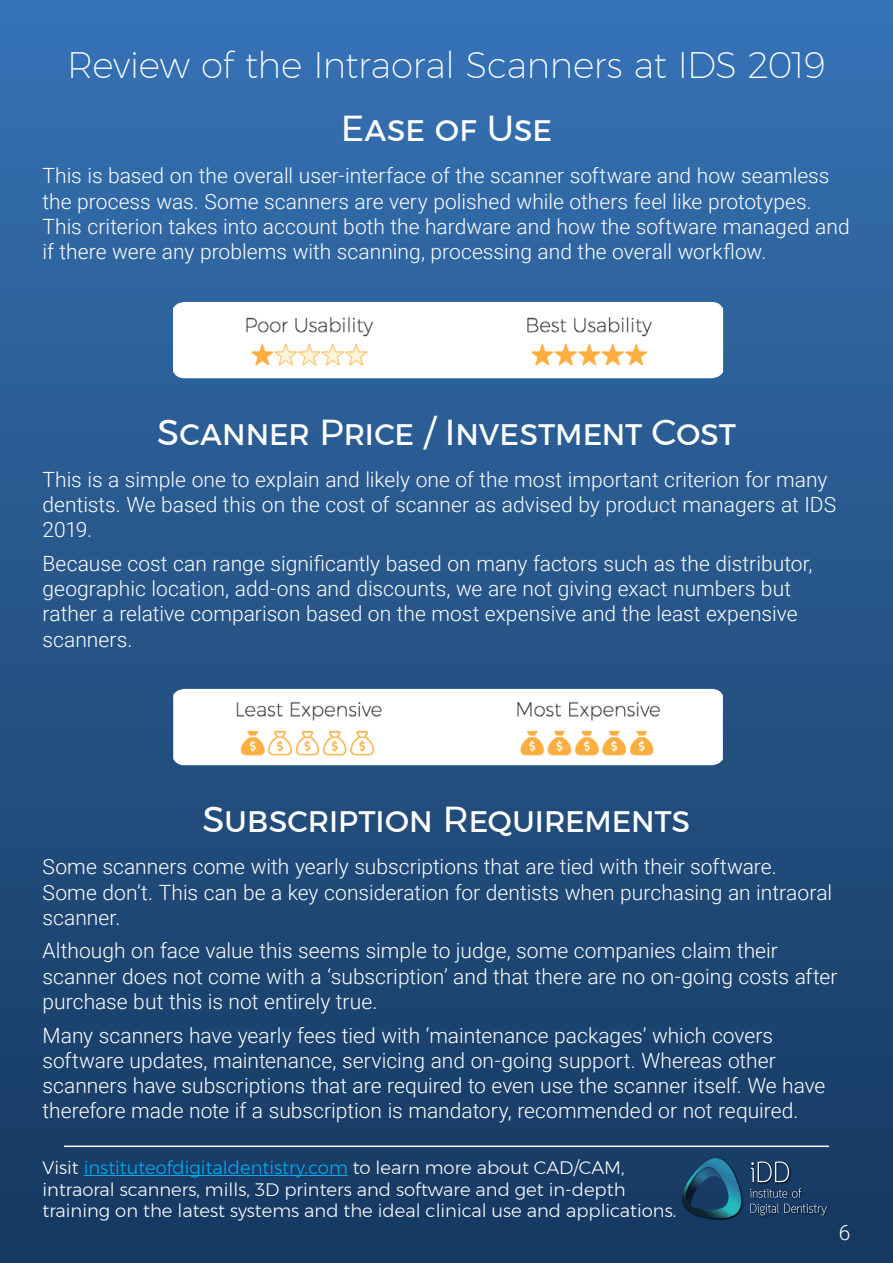
<style>
.page{position:relative;width:893px;height:1263px;background:#fff}
.page>*{position:absolute;margin:0;border:0;box-sizing:border-box;transform-origin:0 0}
.t1{font:36px "Montserrat";letter-spacing:-.025em;color:#fff}
.t2{font:200 36px "Montserrat";letter-spacing:-.01em;color:#fff}
.t3{font:300 21px/25.2px "Roboto";color:#fff}
.t4{font:300 18px/21.6px "Montserrat";color:#fff}
.s1{color:#00aeef}
</style>
<div class="page">
<div style="left:0;top:0;width:893px;height:1263px;background:linear-gradient(to bottom,#3672b3,#16385e)"></div>
<hr style="left:84px;top:1175px;width:264px;height:1px;background:#00aeef">
<img style="left:680px;top:1157px;width:63px;height:63px">
<img style="left:749px;top:1187px;width:54px;height:13px">
<img style="left:750px;top:1160px;width:41px;height:24px">
<svg style="left:751px;top:1161px;width:38px;height:21px"></svg>
<img style="left:749px;top:1202px;width:80px;height:15px">
<svg style="left:750px;top:1188px;width:77px;height:27px;background:#2c4a6c"></svg>
<svg style="left:681px;top:1158px;width:61px;height:61px;background:#1b5171"></svg>
<hr style="left:65px;top:1145px;width:763px;height:2px;background:#fff">
<img style="left:173px;top:689px;width:550px;height:76px">
<img style="left:173px;top:302px;width:550px;height:76px">
<h1 class="t2" style="left:67px;top:38px;width:760px">Review of the Intraoral Scanners at IDS 2019</h1>
<h1 class="t1" style="left:341px;top:101px;width:213px">Ease of Use</h1>
<p class="t3" style="left:43px;top:163px;width:809px">This is based on the overall user-interface of the scanner software and how seamless the process was. Some scanners are very polished while others feel like prototypes.<br>This criterion takes into account both the hardware and how the software managed and if there were any problems with scanning, processing and the overall workflow.</p>
<h1 class="t1" style="left:157px;top:404px;width:580px">Scanner Price / Investment Cost</h1>
<p class="t3" style="left:43px;top:466px;width:795px">This is a simple one to explain and likely one of the most important criterion for many dentists. We based this on the cost of scanner as advised by product managers at IDS<br>2019.</p>
<p class="t3" style="left:43px;top:550px;width:772px">Because cost can range significantly based on many factors such as the distributor, geographic location, add-ons and discounts, we are not giving exact numbers but rather a relative comparison based on the most expensive and the least expensive scanners.</p>
<h1 class="t1" style="left:202px;top:792px;width:490px">Subscription Requirements</h1>
<p class="t3" style="left:43px;top:853px;width:791px">Some scanners come with yearly subscriptions that are tied with their software.<br>Some don’t. This can be a key consideration for dentists when purchasing an intraoral scanner.</p>
<p class="t3" style="left:43px;top:937px;width:796px">Although on face value this seems simple to judge, some companies claim their scanner does not come with a ‘subscription’ and that there are no on-going costs after purchase but this is not entirely true.</p>
<p class="t3" style="left:43px;top:1022px;width:784px">Many scanners have yearly fees tied with ‘maintenance packages’ which covers software updates, maintenance, servicing and on-going support. Whereas other scanners have subscriptions that are required to even use the scanner itself. We have therefore made note if a subscription is mandatory, recommended or not required.</p>
<p class="t4" style="left:43px;top:1156px;width:635px">Visit <span class="s1">instituteofdigitaldentistry.com</span> to learn more about CAD/CAM, intraoral scanners, mills, 3D printers and software and get in-depth training on the latest systems and the ideal clinical use and applications.</p>
<p class="t3" style="left:839px;top:1219px;width:13px">6</p>
</div>
